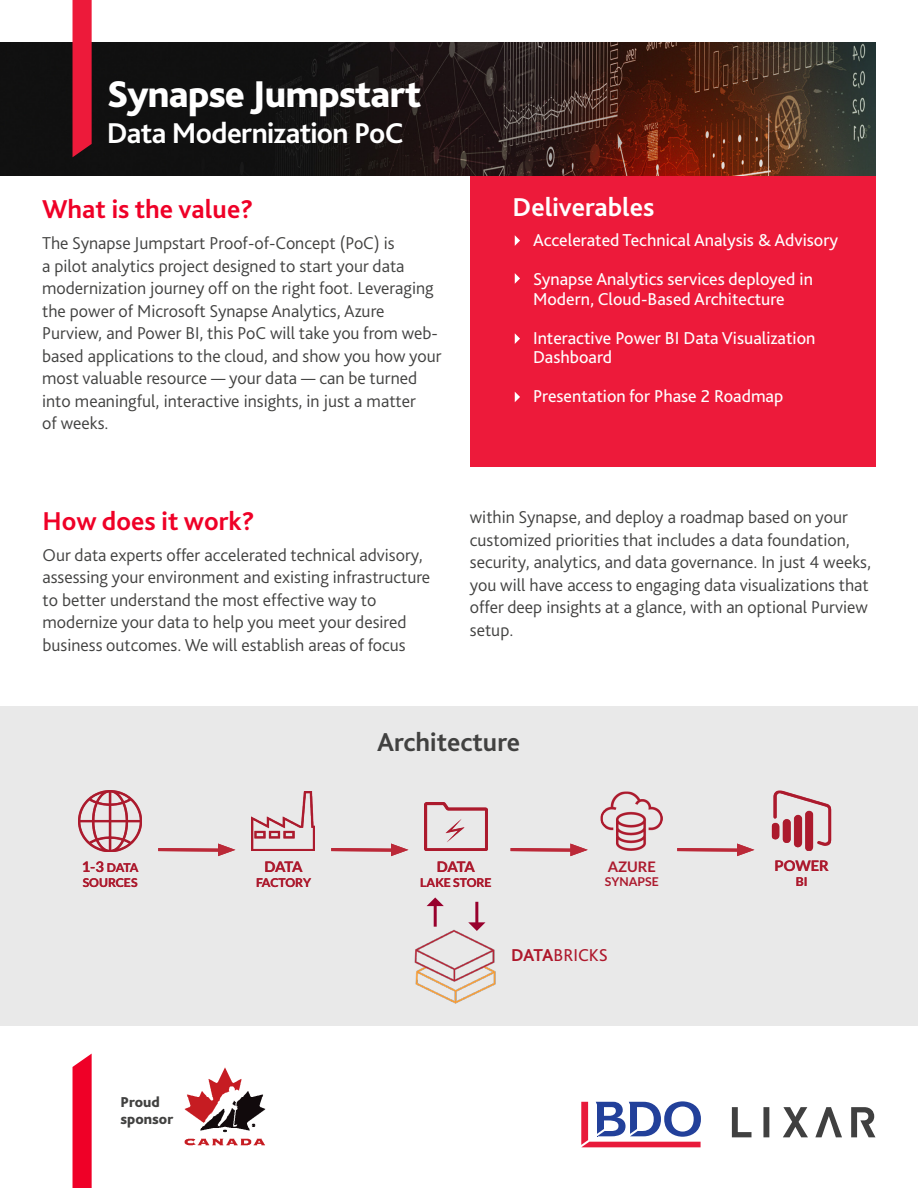
<style>
.page{position:relative;width:918px;height:1188px;background:#fff}
.page>*{position:absolute;margin:0;border:0;box-sizing:border-box;transform-origin:0 0}
.Cover_title{font:800 39px "Bliss Pro";letter-spacing:-.02em;color:#fff}
.Cover_Sub_heading{font:700 30px "Bliss Pro";letter-spacing:-.02em;color:#fff}
.Body_text{font:700 27px "Bliss Pro";color:#ef0027}
.Main_Page_Subtitle{font:700 27px "Bliss Pro";color:#ef0027}
.Main_Page_Subtitle-2{font:700 27px "Bliss Pro";color:#414140}
.Main_Page_Subtitle-3{font:700 27px "Bliss Pro";color:#fff}
.Body_text-2{font:300 18px/22.5px "Bliss Pro";color:#414140}
.Deliverables{font:18px/19.5px "Bliss Pro";color:#fff}
.Deliverables-2{font:18px "Bliss Pro";color:#ae172b}
.t1{font:800 15px/16.5px "Bliss Pro";color:#414140}
.t2{font:700 14.55px "Lato";color:#ac1a2e}
.t3{font:700 12.15px/14.5px "Lato";color:#ac1a2e}
.s1{font-size:14.55px}
.s2{font-weight:700}
</style>
<div class="page">
<div style="left:0;top:706px;width:918px;height:319px;background:#e9e9e9"></div>
<img style="left:0;top:43px;width:875px;height:133px">
<svg style="left:732px;top:1107px;width:20px;height:30px"></svg>
<div style="left:763px;top:1107px;width:6px;height:30px;background:#404040"></div>
<svg style="left:783px;top:1107px;width:25px;height:30px"></svg>
<svg style="left:815px;top:1107px;width:27px;height:30px"></svg>
<svg style="left:851px;top:1107px;width:24px;height:30px"></svg>
<svg style="left:581px;top:1101px;width:120px;height:46px"></svg>
<svg style="left:73px;top:1054px;width:19px;height:134px;background:#ef1034"></svg>
<img style="left:184px;top:1067px;width:82px;height:79px">
<svg style="left:73px;top:0;width:19px;height:157px;background:#e11a38"></svg>
<div style="left:470px;top:176px;width:406px;height:290px;background:#ed1a3a"></div>
<svg style="left:515px;top:235px;width:5px;height:11px"></svg>
<svg style="left:515px;top:273px;width:5px;height:11px"></svg>
<svg style="left:515px;top:333px;width:5px;height:11px"></svg>
<svg style="left:515px;top:392px;width:5px;height:10px"></svg>
<img style="left:79px;top:791px;width:62px;height:60px">
<img style="left:252px;top:792px;width:62px;height:59px">
<img style="left:425px;top:803px;width:62px;height:48px">
<img style="left:771px;top:791px;width:61px;height:60px">
<svg style="left:158px;top:843px;width:78px;height:14px"></svg>
<svg style="left:331px;top:843px;width:78px;height:14px"></svg>
<svg style="left:510px;top:843px;width:78px;height:14px"></svg>
<svg style="left:677px;top:843px;width:78px;height:14px"></svg>
<img style="left:601px;top:791px;width:61px;height:59px">
<img style="left:414px;top:925px;width:82px;height:79px">
<hr style="left:475px;top:902px;width:3px;height:25px;background:#98012d">
<hr style="left:434px;top:902px;width:3px;height:25px;background:#98012d">
<svg style="left:427px;top:897px;width:17px;height:9px"></svg>
<svg style="left:468px;top:922px;width:17px;height:9px"></svg>
<p class="Cover_title" style="left:107px;top:70px;width:316px">Synapse Jumpstart</p>
<p class="Cover_Sub_heading" style="left:107px;top:115px;width:298px">Data Modernization PoC</p>
<p class="Body_text" style="left:42px;top:193px;width:213px">What is the value?</p>
<p class="Body_text-2" style="left:42px;top:232px;width:401px">The Synapse Jumpstart Proof-of-Concept (PoC) is<br>a pilot analytics project designed to start your data modernization journey off on the right foot. Leveraging the power of Microsoft Synapse Analytics, Azure Purview, and Power BI, this PoC will take you from web&shy;based applications to the cloud, and show you how your most valuable resource — your data — can be turned into meaningful, interactive insights, in just a matter<br>of weeks.</p>
<p class="Main_Page_Subtitle-3" style="left:513px;top:191px;width:143px">Deliverables</p>
<p class="Deliverables" style="left:533px;top:231px;width:307px">Accelerated Technical Analysis &amp; Advisory</p>
<p class="Deliverables" style="left:533px;top:270px;width:282px">Synapse Analytics services deployed in<br>Modern, Cloud-Based Architecture</p>
<p class="Deliverables" style="left:533px;top:328px;width:284px">Interactive Power BI Data Visualization<br>Dashboard</p>
<p class="Deliverables" style="left:533px;top:387px;width:252px">Presentation for Phase 2 Roadmap</p>
<p class="Main_Page_Subtitle" style="left:43px;top:504px;width:214px">How does it work?</p>
<p class="Body_text-2" style="left:43px;top:544px;width:389px">Our data experts offer accelerated technical advisory, assessing your environment and existing infrastructure to better understand the most effective way to modernize your data to help you meet your desired business outcomes. We will establish areas of focus</p>
<p class="Body_text-2" style="left:470px;top:506px;width:403px">within Synapse, and deploy a roadmap based on your customized priorities that includes a data foundation, security, analytics, and data governance. In just 4 weeks, you will have access to engaging data visualizations that offer deep insights at a glance, with an optional Purview setup.</p>
<p class="t3" style="left:82px;top:860px;width:58px"><span class="s1">1-3</span> DATA<br>SOURCES</p>
<p class="t2" style="left:265px;top:858px;width:40px">DATA</p>
<p class="t3" style="left:256px;top:875px;width:57px">FACTORY</p>
<p class="t1" style="left:121px;top:1094px;width:54px">Proud sponsor</p>
<p class="Main_Page_Subtitle-2" style="left:377px;top:726px;width:144px">Architecture</p>
<p class="t2" style="left:437px;top:858px;width:40px">DATA</p>
<p class="t3" style="left:420px;top:875px;width:73px">LAKE STORE</p>
<p class="t2" style="left:608px;top:858px;width:50px">AZURE</p>
<p class="t3" style="left:605px;top:874px;width:55px">SYNAPSE</p>
<p class="Deliverables-2" style="left:511px;top:944px;width:99px"><span class="s2">DATA</span>BRICKS</p>
<p class="t2" style="left:775px;top:858px;width:56px">POWER</p>
<p class="t3" style="left:796px;top:874px;width:13px">BI</p>
</div>
